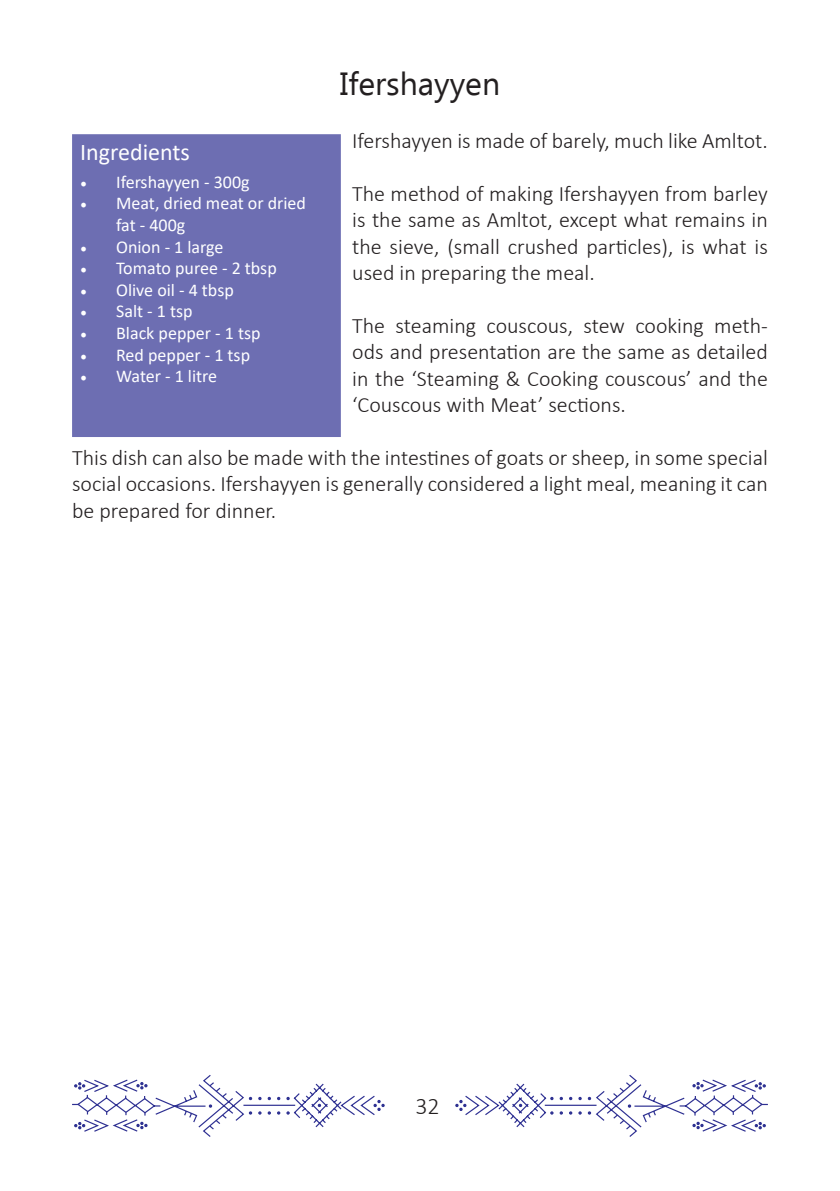
<style>
.page{position:relative;width:840px;height:1191px;background:#fff}
.page>*{position:absolute;margin:0;border:0;box-sizing:border-box;transform-origin:0 0}
.Headline{font:32px "Ebrima";color:#231f20}
.t1{font:24px "Calibri";color:#fff}
.t2{font:300 24px "Calibri";color:#231f20}
.t3{font:300 22px/26.4px "Calibri";color:#231f20;text-align:justify}
.t4{font:18px/21.6px "Calibri";color:#fff}
.s1{font-family:"Minion Pro"}
</style>
<div class="page">
<div style="left:76px;top:138px;width:260px;height:295px;background:#6d6eb2"></div>
<svg style="left:455px;top:1075px;width:313px;height:62px"></svg>
<svg style="left:72px;top:1075px;width:312px;height:62px"></svg>
<p class="Headline" style="left:339px;top:60px;width:162px">Ifershayyen</p>
<p class="t3" style="left:352px;top:127px;width:417px">Ifershayyen is made of barely, much like Amltot.</p>
<p class="t3" style="left:352px;top:180px;width:417px">The method of making Ifershayyen from barley is the same as Amltot, except what remains in the sieve, (small crushed particles), is what is used in preparing the meal.</p>
<p class="t3" style="left:352px;top:312px;width:417px">The steaming couscous, stew cooking meth&shy;ods and presentation are the same as detailed in the ‘Steaming &amp; Cooking couscous’ and the ‘Couscous with Meat’ sections.</p>
<p class="t3" style="left:72px;top:444px;width:697px">This dish can also be made with the intestines of goats or sheep, in some special social occasions. Ifershayyen is generally considered a light meal, meaning it can be prepared for dinner.</p>
<p class="t1" style="left:80px;top:136px;width:111px">Ingredients</p>
<p class="t4" style="left:80px;top:171px;width:171px"><span class="s1">•</span> Ifershayyen - 300g</p>
<p class="t4" style="left:116px;top:192px;width:191px;text-indent:-36px"><span class="s1">•</span> Meat, dried meat or dried fat - 400g</p>
<p class="t4" style="left:80px;top:235px;width:145px"><span class="s1">•</span> Onion - 1 large</p>
<p class="t4" style="left:80px;top:257px;width:198px"><span class="s1">•</span> Tomato puree - 2 tbsp</p>
<p class="t4" style="left:80px;top:279px;width:155px"><span class="s1">•</span> Olive oil - 4 tbsp</p>
<p class="t4" style="left:80px;top:300px;width:114px"><span class="s1">•</span> Salt - 1 tsp</p>
<p class="t4" style="left:80px;top:322px;width:182px"><span class="s1">•</span> Black pepper - 1 tsp</p>
<p class="t4" style="left:80px;top:343px;width:171px"><span class="s1">•</span> Red pepper - 1 tsp</p>
<p class="t4" style="left:80px;top:365px;width:139px"><span class="s1">•</span> Water - 1 litre</p>
<p class="t2" style="left:415px;top:1091px;width:26px">32</p>
</div>
